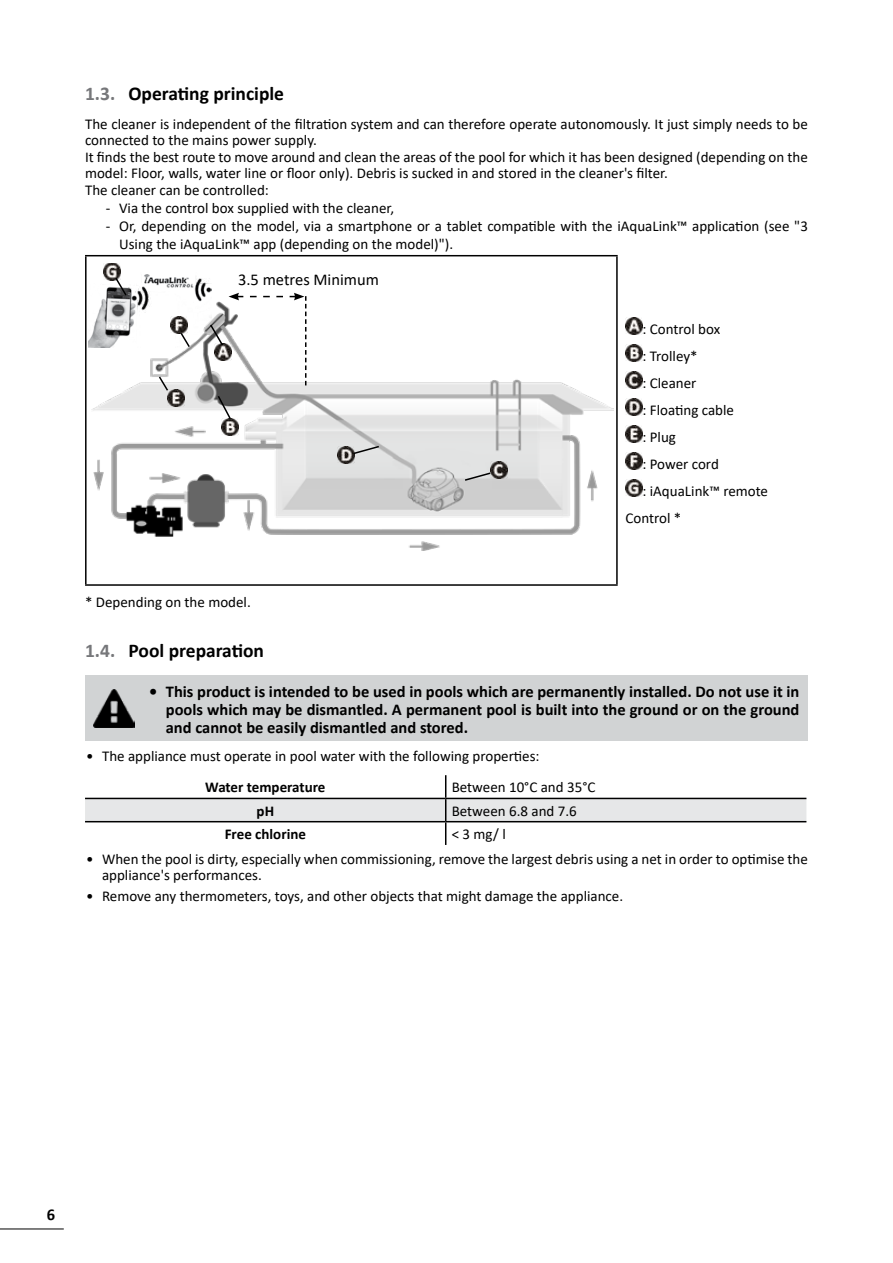
<style>
.page{position:relative;width:893px;height:1263px;background:#fff}
.page>*{position:absolute;margin:0;border:0;box-sizing:border-box;transform-origin:0 0}
.t1{font:700 19.5px "Calibri";color:#000}
.t2{font:700 16.5px/18px "Calibri";color:#000;text-align:justify}
.t3{font:16.5px "Calibri";color:#000}
.t4{font:15px/16.5px "Calibri";color:#000}
.t5{font:700 15px "Calibri";color:#000}
.s1{color:#76777a}
</style>
<div class="page">
<hr style="left:0;top:1228px;width:64px;height:1px;background:#000">
<hr style="left:85px;top:255px;width:533px;height:1px;background:#000">
<hr style="left:85px;top:256px;width:2px;height:328px;background:#000">
<hr style="left:616px;top:256px;width:2px;height:328px;background:#000">
<hr style="left:85px;top:584px;width:533px;height:2px;background:#000">
<img style="left:89px;top:273px;width:122px;height:74px">
<img style="left:91px;top:300px;width:523px;height:250px">
<img style="left:221px;top:418px;width:17px;height:17px">
<img style="left:490px;top:462px;width:17px;height:17px">
<img style="left:338px;top:447px;width:17px;height:17px">
<img style="left:103px;top:263px;width:17px;height:17px">
<svg style="left:463px;top:471px;width:29px;height:11px"></svg>
<svg style="left:352px;top:445px;width:29px;height:10px"></svg>
<svg style="left:114px;top:276px;width:14px;height:21px"></svg>
<img style="left:170px;top:316px;width:17px;height:17px">
<svg style="left:179px;top:331px;width:12px;height:18px"></svg>
<svg style="left:209px;top:293px;width:97px;height:92px"></svg>
<img style="left:167px;top:390px;width:17px;height:17px">
<svg style="left:157px;top:375px;width:13px;height:17px"></svg>
<svg style="left:216px;top:394px;width:16px;height:27px"></svg>
<img style="left:625px;top:317px;width:17px;height:17px">
<img style="left:625px;top:344px;width:17px;height:17px">
<img style="left:625px;top:371px;width:17px;height:17px">
<img style="left:625px;top:398px;width:17px;height:17px">
<img style="left:625px;top:425px;width:17px;height:17px">
<img style="left:625px;top:452px;width:17px;height:17px">
<img style="left:625px;top:479px;width:17px;height:17px">
<div style="left:85px;top:676px;width:55px;height:65px;background:#d1d3d4"></div>
<div style="left:140px;top:676px;width:668px;height:65px;background:#d1d3d4"></div>
<img style="left:94px;top:689px;width:41px;height:39px">
<svg style="left:85px;top:775px;width:721px;height:70px"></svg>
<h1 class="t1" style="left:85px;top:79px;width:201px"><span class="s1">1.3.</span> Operating principle</h1>
<p class="t4" style="left:85px;top:115px;width:724px">The cleaner is independent of the filtration system and can therefore operate autonomously. It just simply needs to be connected to the mains power supply.<br>It finds the best route to move around and clean the areas of the pool for which it has been designed (depending on the model: Floor, walls, water line or floor only). Debris is sucked in and stored in the cleaner's filter.<br>The cleaner can be controlled:</p>
<p class="t4" style="left:106px;top:199px;width:290px">- Via the control box supplied with the cleaner,</p>
<p class="t4" style="left:119px;top:217px;width:690px;line-height:18px;text-indent:-13px">- Or, depending on the model, via a smartphone or a tablet compatible with the iAquaLink™ application (see "3<br>Using the iAquaLink™ app (depending on the model)").</p>
<p class="t3" style="left:238px;top:268px;width:142px">3.5 metres Minimum</p>
<p class="t4" style="left:642px;top:321px;width:79px">: Control box</p>
<p class="t4" style="left:642px;top:348px;width:57px">: Trolley*</p>
<p class="t4" style="left:642px;top:375px;width:56px">: Cleaner</p>
<p class="t4" style="left:642px;top:402px;width:93px">: Floating cable</p>
<p class="t4" style="left:642px;top:429px;width:35px">: Plug</p>
<p class="t4" style="left:642px;top:456px;width:78px">: Power cord</p>
<p class="t4" style="left:642px;top:483px;width:127px">: iAquaLink™ remote</p>
<p class="t4" style="left:625px;top:510px;width:57px">Control *</p>
<p class="t4" style="left:85px;top:593px;width:167px">* Depending on the model.</p>
<h1 class="t1" style="left:85px;top:637px;width:181px"><span class="s1">1.4.</span> Pool preparation</h1>
<p class="t2" style="left:166px;top:682px;width:635px;text-indent:-17px">• This product is intended to be used in pools which are permanently installed. Do not use it in pools which may be dismantled. A permanent pool is built into the ground or on the ground and cannot be easily dismantled and stored.</p>
<p class="t4" style="left:86px;top:747px;width:455px">• The appliance must operate in pool water with the following properties:</p>
<p class="t5" style="left:205px;top:777px;width:122px">Water temperature</p>
<p class="t4" style="left:452px;top:779px;width:145px">Between 10°C and 35°C</p>
<p class="t5" style="left:257px;top:800px;width:19px">pH</p>
<p class="t4" style="left:452px;top:802px;width:127px">Between 6.8 and 7.6</p>
<p class="t5" style="left:225px;top:823px;width:83px">Free chlorine</p>
<p class="t4" style="left:452px;top:825px;width:56px">&lt; 3 mg/ l</p>
<p class="t4" style="left:102px;top:850px;width:707px;text-indent:-16px">• When the pool is dirty, especially when commissioning, remove the largest debris using a net in order to optimise the appliance's performances.</p>
<p class="t4" style="left:86px;top:887px;width:539px">• Remove any thermometers, toys, and other objects that might damage the appliance.</p>
<p class="t2" style="left:47px;top:1206px;width:10px">6</p>
</div>
